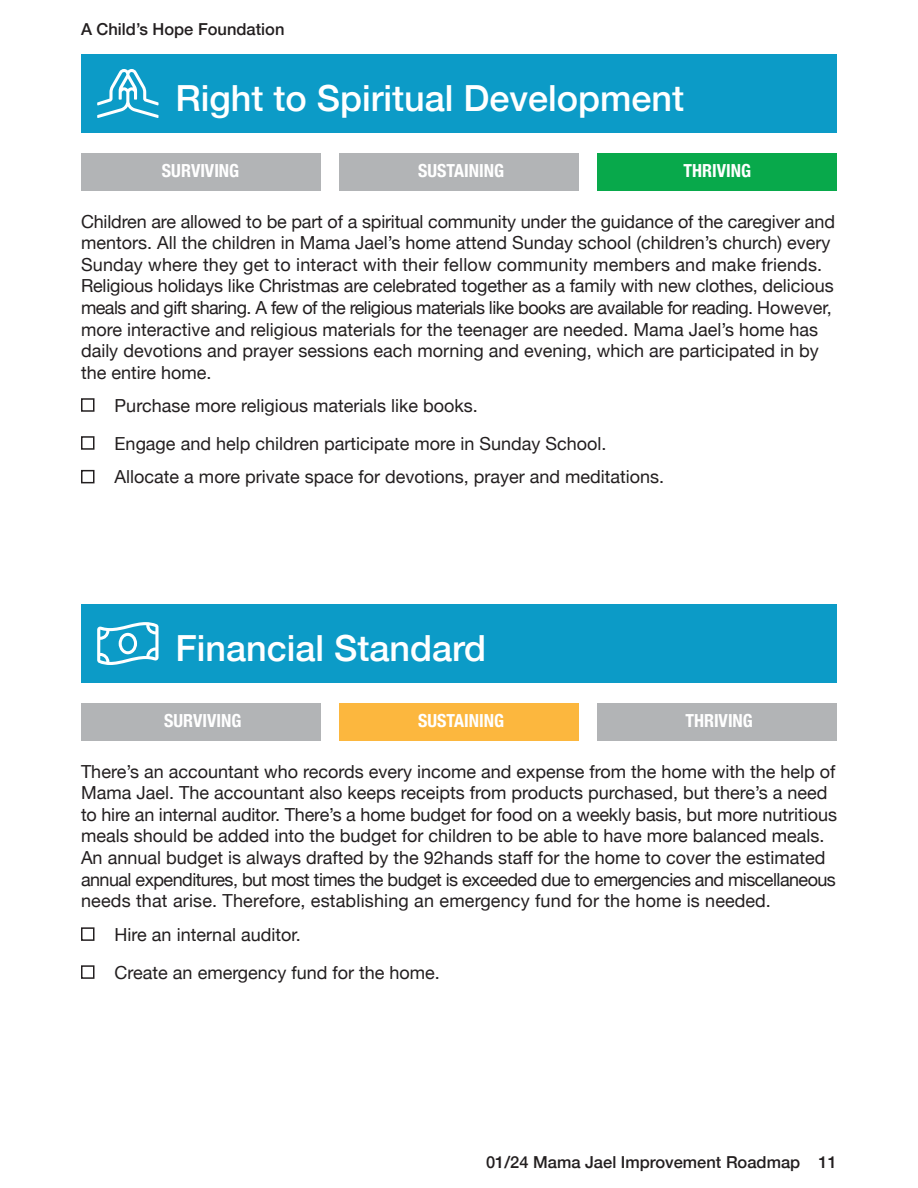
<style>
.page{position:relative;width:918px;height:1188px;background:#fff}
.page>*{position:absolute;margin:0;border:0;box-sizing:border-box;transform-origin:0 0}
.t1{font:500 36px "Helvetica Neue";color:#fff}
.Body{font:18px/21.6px "Helvetica Neue";color:#231f20}
.Table_Header{font:700 condensed 18px "Helvetica Neue";color:#fff}
.Numbering{font:500 16.5px "Helvetica Neue";color:#231f20}
</style>
<div class="page">
<div style="left:81px;top:54px;width:756px;height:79px;background:#0c9bc7"></div>
<div style="left:81px;top:604px;width:756px;height:79px;background:#0c9bc7"></div>
<svg style="left:97px;top:69px;width:62px;height:49px"></svg>
<svg style="left:97px;top:622px;width:62px;height:43px"></svg>
<div style="left:81px;top:398px;width:13px;height:14px;border:2px solid #231f20"></div>
<div style="left:81px;top:927px;width:13px;height:14px;border:2px solid #231f20"></div>
<div style="left:81px;top:436px;width:13px;height:14px;border:2px solid #231f20"></div>
<div style="left:81px;top:965px;width:13px;height:14px;border:2px solid #231f20"></div>
<div style="left:81px;top:470px;width:13px;height:13px;border:2px solid #231f20"></div>
<div style="left:81px;top:153px;width:239px;height:37px;background:#b2b4b6"></div>
<div style="left:81px;top:703px;width:239px;height:38px;background:#b2b4b6"></div>
<div style="left:339px;top:153px;width:240px;height:37px;background:#b2b4b6"></div>
<div style="left:339px;top:703px;width:240px;height:38px;background:#fcb73e"></div>
<div style="left:598px;top:153px;width:239px;height:37px;background:#08a94b"></div>
<div style="left:598px;top:703px;width:239px;height:38px;background:#b2b4b6"></div>
<p class="Numbering" style="left:81px;top:16px;width:205px">A Child’s Hope Foundation</p>
<h3 class="t1" style="left:176px;top:69px;width:510px">Right to Spiritual Development</h3>
<p class="Table_Header" style="left:162px;top:156px;width:79px">SURVIVING</p>
<p class="Table_Header" style="left:418px;top:156px;width:87px">SUSTAINING</p>
<p class="Table_Header" style="left:684px;top:156px;width:69px">THRIVING</p>
<p class="Body" style="left:81px;top:211px;width:756px">Children are allowed to be part of a spiritual community under the guidance of the caregiver and mentors. All the children in Mama Jael’s home attend Sunday school (children’s church) every Sunday where they get to interact with their fellow community members and make friends.<br>Religious holidays like Christmas are celebrated together as a family with new clothes, delicious meals and gift sharing. A few of the religious materials like books are available for reading. However, more interactive and religious materials for the teenager are needed. Mama Jael’s home has daily devotions and prayer sessions each morning and evening, which are participated in by the entire home.</p>
<p class="Body" style="left:115px;top:396px;width:365px">Purchase more religious materials like books.</p>
<p class="Body" style="left:115px;top:434px;width:493px">Engage and help children participate more in Sunday School.</p>
<p class="Body" style="left:115px;top:467px;width:551px">Allocate a more private space for devotions, prayer and meditations.</p>
<h3 class="t1" style="left:176px;top:619px;width:312px">Financial Standard</h3>
<p class="Table_Header" style="left:164px;top:706px;width:79px">SURVIVING</p>
<p class="Table_Header" style="left:418px;top:706px;width:87px">SUSTAINING</p>
<p class="Table_Header" style="left:685px;top:706px;width:69px">THRIVING</p>
<p class="Body" style="left:81px;top:761px;width:758px">There’s an accountant who records every income and expense from the home with the help of Mama Jael. The accountant also keeps receipts from products purchased, but there’s a need to hire an internal auditor. There’s a home budget for food on a weekly basis, but more nutritious meals should be added into the budget for children to be able to have more balanced meals.<br>An annual budget is always drafted by the 92hands staff for the home to cover the estimated annual expenditures, but most times the budget is exceeded due to emergencies and miscellaneous needs that arise. Therefore, establishing an emergency fund for the home is needed.</p>
<p class="Body" style="left:115px;top:925px;width:188px">Hire an internal auditor.</p>
<p class="Body" style="left:115px;top:963px;width:327px">Create an emergency fund for the home.</p>
<p class="Numbering" style="left:486px;top:1149px;width:352px">01/24 Mama Jael Improvement Roadmap 11</p>
</div>
